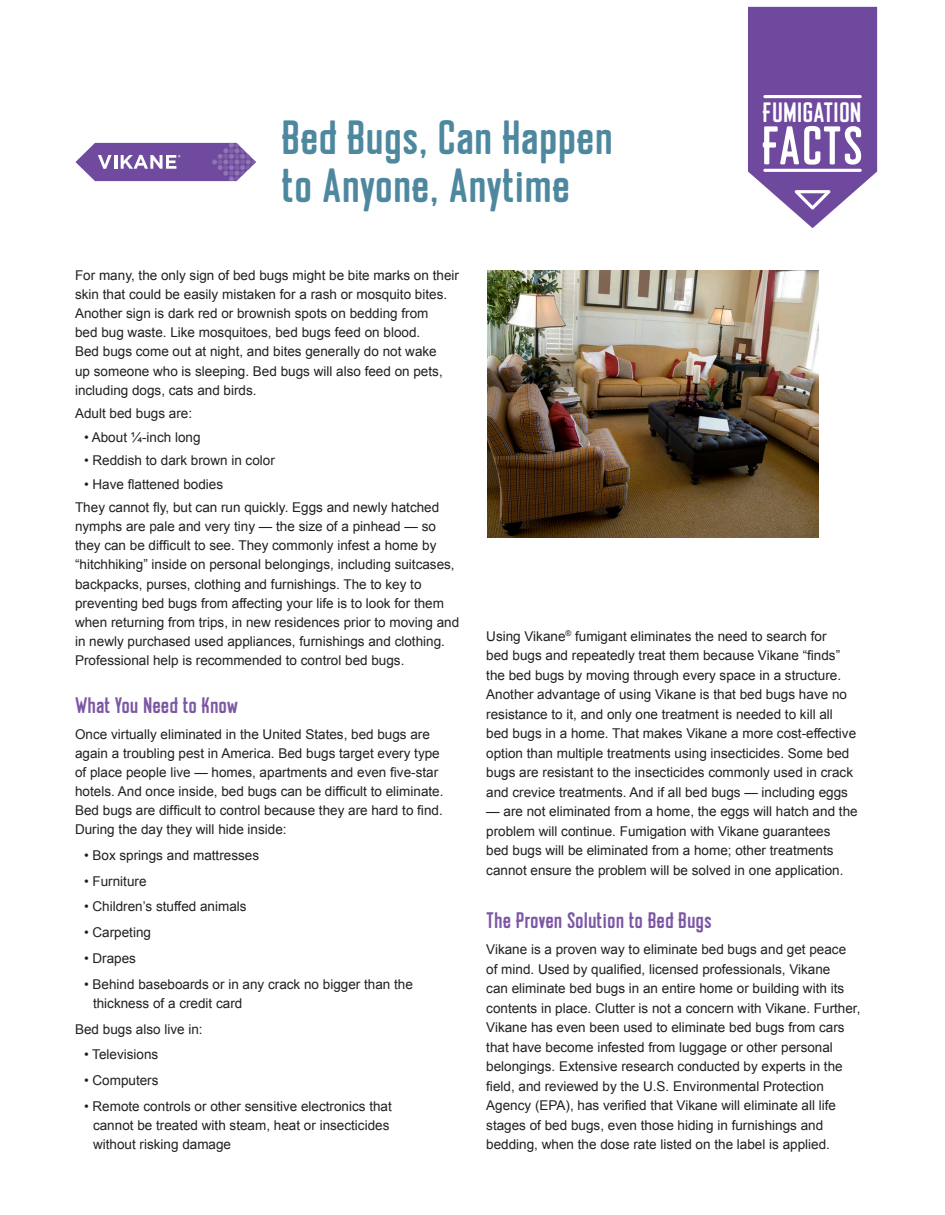
<style>
.page{position:relative;width:945px;height:1215px;background:#fff}
.page>*{position:absolute;margin:0;border:0;box-sizing:border-box;transform-origin:0 0}
.t1{font:54.3px "Erazm";letter-spacing:.005em;color:#fff}
.t2{font:48px "Erazm";color:#4e889f}
.t3{font:28.05px "Erazm";color:#fff}
.Body_Text_Arial_10{font:22.5px "Erazm";color:#7c57a4}
.Body_Text_Arial_10-2{font:13.5px/19px "Arial";color:#231f20}
</style>
<div class="page">
<svg style="left:75px;top:143px;width:181px;height:39px"></svg>
<svg style="left:748px;top:7px;width:129px;height:221px"></svg>
<img style="left:488px;top:270px;width:330px;height:267px">
<p class="t2" style="left:282px;top:110px;width:333px">Bed Bugs, Can Happen</p>
<p class="t2" style="left:282px;top:158px;width:290px">to Anyone, Anytime</p>
<p class="t3" style="left:763px;top:96px;width:100px">FUMIGATION</p>
<p class="t1" style="left:762px;top:114px;width:103px">FACTS</p>
<p class="Body_Text_Arial_10-2" style="left:75px;top:266px;width:385px">For many, the only sign of bed bugs might be bite marks on their skin that could be easily mistaken for a rash or mosquito bites.<br>Another sign is dark red or brownish spots on bedding from<br>bed bug waste. Like mosquitoes, bed bugs feed on blood.<br>Bed bugs come out at night, and bites generally do not wake<br>up someone who is sleeping. Bed bugs will also feed on pets, including dogs, cats and birds.</p>
<p class="Body_Text_Arial_10-2" style="left:75px;top:404px;width:119px">Adult bed bugs are:</p>
<p class="Body_Text_Arial_10-2" style="left:84px;top:428px;width:118px">• About ¼-inch long</p>
<p class="Body_Text_Arial_10-2" style="left:84px;top:451px;width:192px">• Reddish to dark brown in color</p>
<p class="Body_Text_Arial_10-2" style="left:84px;top:475px;width:141px">• Have flattened bodies</p>
<p class="Body_Text_Arial_10-2" style="left:75px;top:498px;width:386px">They cannot fly, but can run quickly. Eggs and newly hatched nymphs are pale and very tiny — the size of a pinhead — so they can be difficult to see. They commonly infest a home by “hitchhiking” inside on personal belongings, including suitcases, backpacks, purses, clothing and furnishings. The to key to preventing bed bugs from affecting your life is to look for them when returning from trips, in new residences prior to moving and in newly purchased used appliances, furnishings and clothing.<br>Professional help is recommended to control bed bugs.</p>
<p class="Body_Text_Arial_10" style="left:75px;top:692px;width:165px">What You Need to Know</p>
<p class="Body_Text_Arial_10-2" style="left:75px;top:725px;width:370px">Once virtually eliminated in the United States, bed bugs are again a troubling pest in America. Bed bugs target every type of place people live — homes, apartments and even five-star hotels. And once inside, bed bugs can be difficult to eliminate.<br>Bed bugs are difficult to control because they are hard to find.<br>During the day they will hide inside:</p>
<p class="Body_Text_Arial_10-2" style="left:84px;top:846px;width:177px">• Box springs and mattresses</p>
<p class="Body_Text_Arial_10-2" style="left:84px;top:871px;width:64px">• Furniture</p>
<p class="Body_Text_Arial_10-2" style="left:84px;top:897px;width:164px">• Children’s stuffed animals</p>
<p class="Body_Text_Arial_10-2" style="left:84px;top:923px;width:69px">• Carpeting</p>
<p class="Body_Text_Arial_10-2" style="left:84px;top:949px;width:53px">• Drapes</p>
<p class="Body_Text_Arial_10-2" style="left:93px;top:975px;width:321px;text-indent:-9px">• Behind baseboards or in any crack no bigger than the thickness of a credit card</p>
<p class="Body_Text_Arial_10-2" style="left:75px;top:1019px;width:129px">Bed bugs also live in:</p>
<p class="Body_Text_Arial_10-2" style="left:84px;top:1045px;width:76px">• Televisions</p>
<p class="Body_Text_Arial_10-2" style="left:84px;top:1071px;width:76px">• Computers</p>
<p class="Body_Text_Arial_10-2" style="left:93px;top:1097px;width:300px;text-indent:-9px">• Remote controls or other sensitive electronics that cannot be treated with steam, heat or insecticides without risking damage</p>
<p class="Body_Text_Arial_10-2" style="left:486px;top:627px;width:371px;line-height:19.5px">Using Vikane<sup>®</sup> fumigant eliminates the need to search for<br>bed bugs and repeatedly treat them because Vikane “finds” the bed bugs by moving through every space in a structure.<br>Another advantage of using Vikane is that bed bugs have no resistance to it, and only one treatment is needed to kill all bed bugs in a home. That makes Vikane a more cost-effective option than multiple treatments using insecticides. Some bed bugs are resistant to the insecticides commonly used in crack and crevice treatments. And if all bed bugs — including eggs</p>
<p class="Body_Text_Arial_10-2" style="left:486px;top:802px;width:373px;line-height:19.5px">— are not eliminated from a home, the eggs will hatch and the problem will continue. Fumigation with Vikane guarantees<br>bed bugs will be eliminated from a home; other treatments cannot ensure the problem will be solved in one application.</p>
<p class="Body_Text_Arial_10" style="left:486px;top:907px;width:227px">The Proven Solution to Bed Bugs</p>
<p class="Body_Text_Arial_10-2" style="left:486px;top:940px;width:376px;line-height:19.5px">Vikane is a proven way to eliminate bed bugs and get peace of mind. Used by qualified, licensed professionals, Vikane<br>can eliminate bed bugs in an entire home or building with its contents in place. Clutter is not a concern with Vikane. Further, Vikane has even been used to eliminate bed bugs from cars that have become infested from luggage or other personal belongings. Extensive research conducted by experts in the field, and reviewed by the U.S. Environmental Protection Agency (EPA), has verified that Vikane will eliminate all life stages of bed bugs, even those hiding in furnishings and bedding, when the dose rate listed on the label is applied.</p>
</div>
